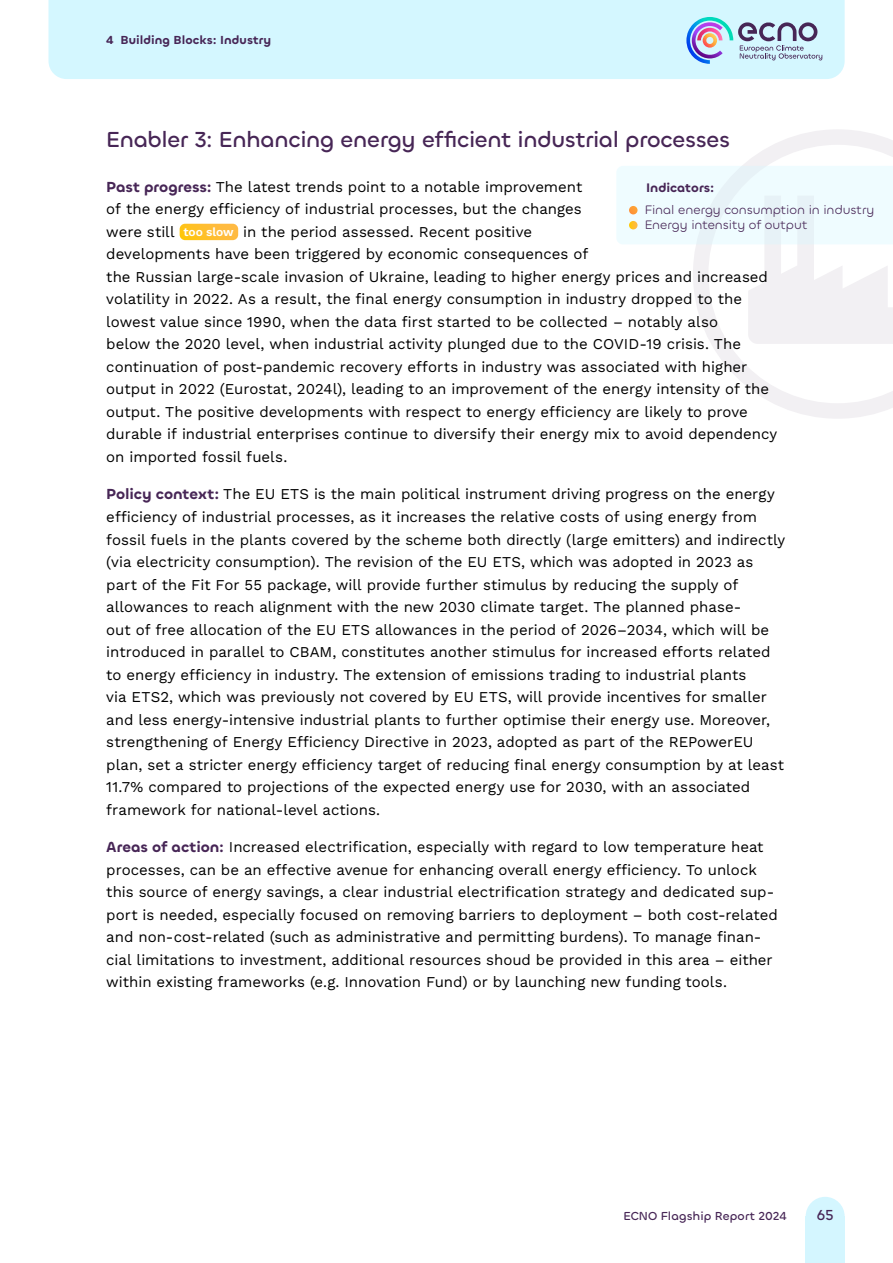
<style>
.page{position:relative;width:893px;height:1263px;background:#fff}
.page>*{position:absolute;margin:0;border:0;box-sizing:border-box;transform-origin:0 0}
.t1{font:500 22.5px "Chillax";letter-spacing:-.015em;color:#472656}
.Bodytext{font:15px/22.5px "Work Sans";color:#000}
.t2{font:500 15px "Chillax";color:#472656}
.Idicator_Bullets{font:12.75px "Chillax";letter-spacing:-.005em;color:#472656}
.Indicators{font:600 12.75px "Chillax";color:#472656}
.t3{font:600 12px "Chillax";letter-spacing:.01em;color:#472656}
.t4{font:500 12px "Chillax";letter-spacing:.005em;color:#472656}
.Bodytext-2{font:600 12px "Work Sans";letter-spacing:-.005em;color:#fff}
.s1{font-family:"Chillax";font-weight:600;color:#472656}
</style>
<div class="page">
<svg style="left:712px;top:129px;width:181px;height:290px"></svg>
<div style="left:48px;top:0;width:797px;height:79px;background:#d4f7ff"></div>
<div style="left:806px;top:1216px;width:39px;height:47px;background:#d4f6ff"></div>
<div style="left:806px;top:1197px;width:39px;height:39px;background:#d4f6ff;border-radius:50%"></div>
<svg style="left:686px;top:17px;width:136px;height:47px;background:#b1c5dc"></svg>
<svg style="left:180px;top:224px;width:58px;height:16px"></svg>
<svg style="left:616px;top:166px;width:277px;height:178px"></svg>
<p class="t3" style="left:106px;top:33px;width:166px">4 Building Blocks: Industry</p>
<h3 class="t1" style="left:106px;top:126px;width:625px">Enabler 3: Enhancing energy efficient industrial processes</h3>
<p class="Bodytext" style="left:106px;top:175px;width:477px;text-align:justify"><span class="s1">Past progress:</span> The latest trends point to a notable improvement of the energy efficiency of industrial processes, but the changes were still</p>
<p class="Indicators" style="left:646px;top:180px;width:70px">Indicators:</p>
<p class="Idicator_Bullets" style="left:645px;top:202px;width:231px">Final energy consumption in industry</p>
<p class="Idicator_Bullets" style="left:645px;top:217px;width:164px">Energy intensity of output</p>
<p class="Bodytext" style="left:106px;top:220px;width:672px;text-indent:137px">in the period assessed. Recent positive<br>developments have been triggered by economic consequences of<br>the Russian large-scale invasion of Ukraine, leading to higher energy prices and increased volatility in 2022. As a result, the final energy consumption in industry dropped to the lowest value since 1990, when the data first started to be collected – notably also<br>below the 2020 level, when industrial activity plunged due to the COVID-19 crisis. The continuation of post-pandemic recovery efforts in industry was associated with higher output in 2022 (Eurostat, 2024l), leading to an improvement of the energy intensity of the output. The positive developments with respect to energy efficiency are likely to prove durable if industrial enterprises continue to diversify their energy mix to avoid dependency on imported fossil fuels.</p>
<p class="Bodytext" style="left:106px;top:482px;width:680px"><span class="s1">Policy context:</span> The EU ETS is the main political instrument driving progress on the energy efficiency of industrial processes, as it increases the relative costs of using energy from fossil fuels in the plants covered by the scheme both directly (large emitters) and indirectly (via electricity consumption). The revision of the EU ETS, which was adopted in 2023 as part of the Fit For 55 package, will provide further stimulus by reducing the supply of allowances to reach alignment with the new 2030 climate target. The planned phase-<br>out of free allocation of the EU ETS allowances in the period of 2026–2034, which will be introduced in parallel to CBAM, constitutes another stimulus for increased efforts related to energy efficiency in industry. The extension of emissions trading to industrial plants<br>via ETS2, which was previously not covered by EU ETS, will provide incentives for smaller and less energy-intensive industrial plants to further optimise their energy use. Moreover, strengthening of Energy Efficiency Directive in 2023, adopted as part of the REPowerEU plan, set a stricter energy efficiency target of reducing final energy consumption by at least 11.7% compared to projections of the expected energy use for 2030, with an associated framework for national-level actions.</p>
<p class="Bodytext" style="left:106px;top:835px;width:673px"><span class="s1">Areas of action:</span> Increased electrification, especially with regard to low temperature heat processes, can be an effective avenue for enhancing overall energy efficiency. To unlock this source of energy savings, a clear industrial electrification strategy and dedicated sup&shy;port is needed, especially focused on removing barriers to deployment – both cost-related and non-cost-related (such as administrative and permitting burdens). To manage finan&shy;cial limitations to investment, additional resources shoud be provided in this area – either within existing frameworks (e.g. Innovation Fund) or by launching new funding tools.</p>
<p class="Bodytext-2" style="left:183px;top:223px;width:52px">too slow</p>
<p class="t4" style="left:623px;top:1208px;width:165px">ECNO Flagship Report 2024</p>
<p class="t2" style="left:817px;top:1205px;width:18px">65</p>
</div>
